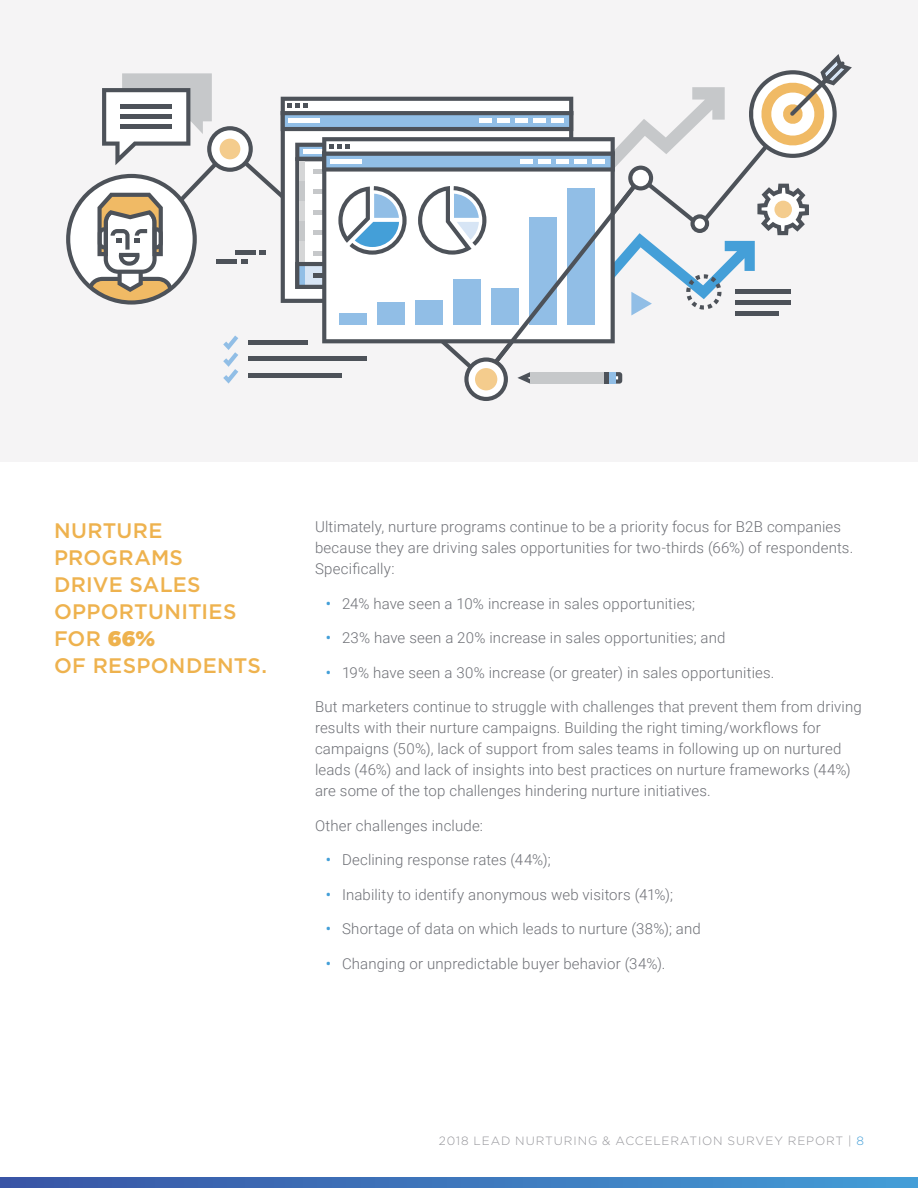
<style>
.page{position:relative;width:918px;height:1188px;background:#fff}
.page>*{position:absolute;margin:0;border:0;box-sizing:border-box;transform-origin:0 0}
.t1{font:500 21px/27px "Gotham";letter-spacing:.015em;color:#eeb24e}
.t2{font:300 15px/21px "Roboto";letter-spacing:.01em;color:#6e7076}
.t3{font:300 12px "Gotham";letter-spacing:.07em;color:#95959a}
.s1{font-weight:900}
.s2{font-weight:500;color:#449fd8}
.s3{color:#449fd8}
</style>
<div class="page">
<svg style="left:0;top:1177px;width:918px;height:11px"></svg>
<div style="left:0;top:0;width:918px;height:461px;background:#f5f4f5"></div>
<hr style="left:235px;top:250px;width:21px;height:4px;background:#4d5259">
<svg style="left:259px;top:250px;width:7px;height:4px"></svg>
<svg style="left:66px;top:73px;width:187px;height:232px"></svg>
<div style="left:121px;top:104px;width:51px;height:5px;background:#4d5259"></div>
<hr style="left:121px;top:114px;width:51px;height:4px;background:#4d5259">
<hr style="left:121px;top:124px;width:51px;height:4px;background:#4d5259">
<hr style="left:248px;top:340px;width:60px;height:4px;background:#4d5259">
<hr style="left:248px;top:357px;width:119px;height:4px;background:#4d5259">
<hr style="left:248px;top:374px;width:94px;height:4px;background:#4d5259">
<svg style="left:223px;top:336px;width:15px;height:48px"></svg>
<svg style="left:281px;top:54px;width:571px;height:347px"></svg>
<h1 class="t1" style="left:54px;top:517px;width:215px">NURTURE<br>PROGRAMS<br>DRIVE SALES<br>OPPORTUNITIES<br>FOR <span class="s1">66%<br></span>OF RESPONDENTS.</h1>
<p class="t2" style="left:315px;top:516px;width:540px">Ultimately, nurture programs continue to be a priority focus for B2B companies because they are driving sales opportunities for two-thirds (66%) of respondents.<br>Specifically:</p>
<p class="t2" style="left:326px;top:592px;width:371px"><span class="s2">•</span> 24% have seen a 10% increase in sales opportunities;</p>
<p class="t2" style="left:326px;top:627px;width:401px"><span class="s2">•</span> 23% have seen a 20% increase in sales opportunities; and</p>
<p class="t2" style="left:326px;top:661px;width:450px"><span class="s2">•</span> 19% have seen a 30% increase (or greater) in sales opportunities.</p>
<p class="t2" style="left:315px;top:696px;width:548px">But marketers continue to struggle with challenges that prevent them from driving results with their nurture campaigns. Building the right timing/workflows for campaigns (50%), lack of support from sales teams in following up on nurtured leads (46%) and lack of insights into best practices on nurture frameworks (44%) are some of the top challenges hindering nurture initiatives.</p>
<p class="t2" style="left:315px;top:814px;width:170px">Other challenges include:</p>
<p class="t2" style="left:326px;top:849px;width:227px"><span class="s2">•</span> Declining response rates (44%);</p>
<p class="t2" style="left:326px;top:883px;width:349px"><span class="s2">•</span> Inability to identify anonymous web visitors (41%);</p>
<p class="t2" style="left:326px;top:918px;width:377px"><span class="s2">•</span> Shortage of data on which leads to nurture (38%); and</p>
<p class="t2" style="left:326px;top:952px;width:341px"><span class="s2">•</span> Changing or unpredictable buyer behavior (34%).</p>
<p class="t3" style="left:439px;top:1133px;width:427px">2018 LEAD NURTURING &amp; ACCELERATION SURVEY REPORT | <span class="s3">8</span></p>
</div>
